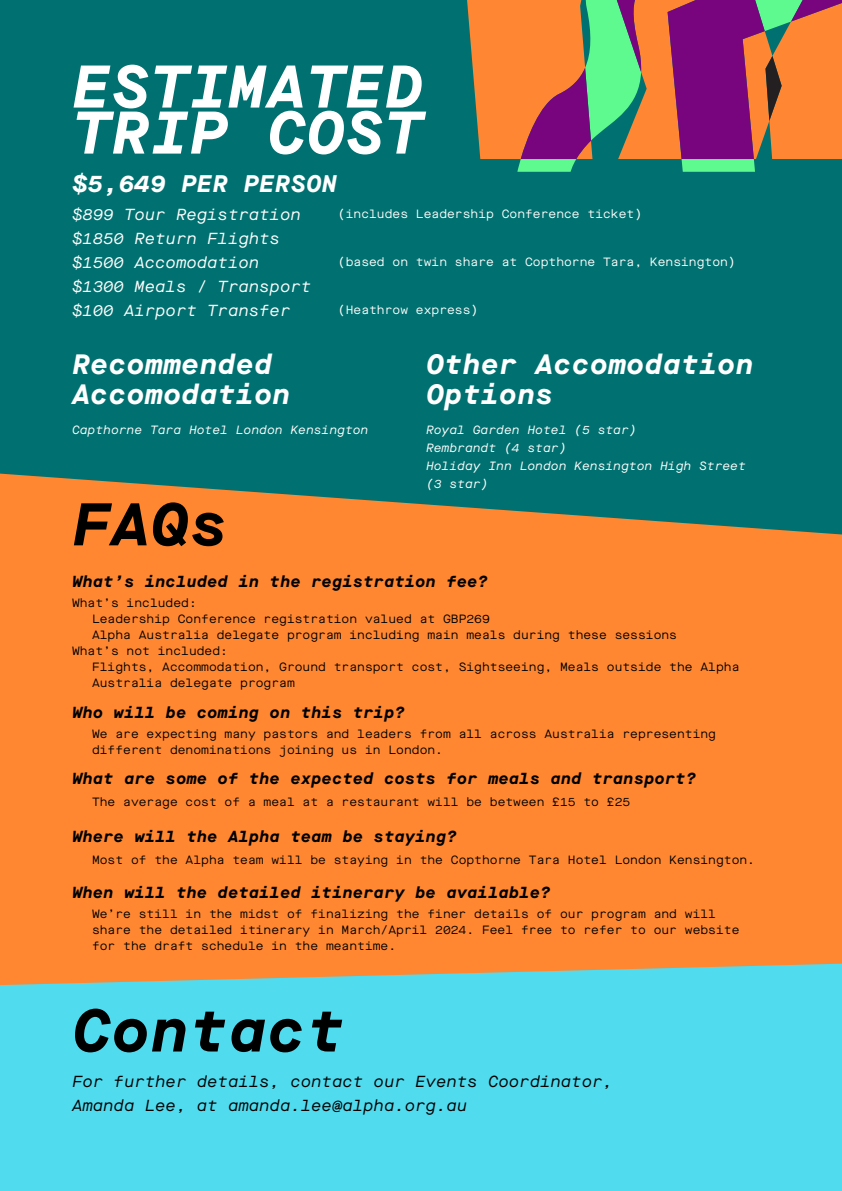
<style>
.page{position:relative;width:842px;height:1191px;background:#007170}
.page>*{position:absolute;margin:0;border:0;box-sizing:border-box;transform-origin:0 0}
.t1{font:italic 700 60px/46px "Maison Neue Mono";color:#fff}
.t2{font:italic 700 60px "Maison Neue Mono";color:#000}
.t3{font:italic 700 28px/30px "Maison Neue Mono";color:#fff}
.t4{font:italic 700 24px "Maison Neue Mono";color:#fff}
.t5{font:italic 700 16px "Maison Neue Mono";color:#000}
.t6{font:italic 16px/24px "Maison Neue Mono";color:#fff}
.t7{font:italic 16px/24px "Maison Neue Mono";color:#000}
.t8{font:12px/16px "Maison Neue Mono";color:#000}
.t9{font:italic 12px/18px "Maison Neue Mono";color:#fff}
.t10{font:12px "Maison Neue Mono";color:#fff}
</style>
<div class="page">
<div style="left:0;top:905px;width:842px;height:286px;background:#50dbee"></div>
<svg style="left:0;top:473px;width:842px;height:512px;background:#ea8739"></svg>
<svg style="left:467px;top:0;width:375px;height:172px;background:#aa6f58"></svg>
<h1 class="t1" style="left:72px;top:62px;width:353px">ESTIMATED<br>TRIP COST</h1>
<h3 class="t4" style="left:72px;top:166px;width:267px">$5,649 PER PERSON</h3>
<h3 class="t6" style="left:72px;top:202px;width:241px">$899 Tour Registration $1850 Return Flights $1500 Accomodation $1300 Meals / Transport $100 Airport Transfer</h3>
<p class="t10" style="left:338px;top:206px;width:306px">(includes Leadership Conference ticket)</p>
<p class="t10" style="left:338px;top:254px;width:399px">(based on twin share at Copthorne Tara, Kensington)</p>
<p class="t10" style="left:338px;top:302px;width:142px">(Heathrow express)</p>
<h2 class="t3" style="left:72px;top:349px;width:220px">Recommended<br>Accomodation</h2>
<h2 class="t3" style="left:426px;top:349px;width:329px">Other Accomodation<br>Options</h2>
<p class="t9" style="left:72px;top:420px;width:298px">Capthorne Tara Hotel London Kensington</p>
<p class="t9" style="left:426px;top:420px;width:321px">Royal Garden Hotel (5 star)<br>Rembrandt (4 star)<br>Holiday Inn London Kensington High Street (3 star)</p>
<h1 class="t2" style="left:72px;top:481px;width:158px">FAQs</h1>
<h3 class="t5" style="left:72px;top:569px;width:417px">What’s included in the registration fee?</h3>
<p class="t8" style="left:72px;top:595px;width:126px">What’s included:</p>
<p class="t8" style="left:92px;top:611px;width:399px">Leadership Conference registration valued at GBP269</p>
<p class="t8" style="left:92px;top:627px;width:587px">Alpha Australia delegate program including main meals during these sessions</p>
<p class="t8" style="left:72px;top:643px;width:157px">What’s not included:</p>
<p class="t8" style="left:92px;top:659px;width:649px">Flights, Accommodation, Ground transport cost, Sightseeing, Meals outside the Alpha</p>
<p class="t8" style="left:92px;top:675px;width:204px">Australia delegate program</p>
<p class="t8" style="left:92px;top:726px;width:626px">We are expecting many pastors and leaders from all across Australia representing different denominations joining us in London.</p>
<h3 class="t5" style="left:72px;top:700px;width:334px">Who will be coming on this trip?</h3>
<h3 class="t5" style="left:72px;top:766px;width:626px">What are some of the expected costs for meals and transport?</h3>
<p class="t8" style="left:92px;top:794px;width:540px">The average cost of a meal at a restaurant will be between £15 to £25</p>
<h3 class="t5" style="left:72px;top:824px;width:386px">Where will the Alpha team be staying?</h3>
<p class="t8" style="left:92px;top:852px;width:665px">Most of the Alpha team will be staying in the Copthorne Tara Hotel London Kensington.</p>
<h3 class="t5" style="left:72px;top:880px;width:480px">When will the detailed itinerary be available?</h3>
<p class="t8" style="left:92px;top:906px;width:649px">We’re still in the midst of finalizing the finer details of our program and will share the detailed itinerary in March/April 2024. Feel free to refer to our website for the draft schedule in the meantime.</p>
<h1 class="t2" style="left:72px;top:987px;width:274px">Contact</h1>
<h3 class="t7" style="left:72px;top:1069px;width:542px">For further details, contact our Events Coordinator,<br>Amanda Lee, at amanda.lee@alpha.org.au</h3>
</div>
